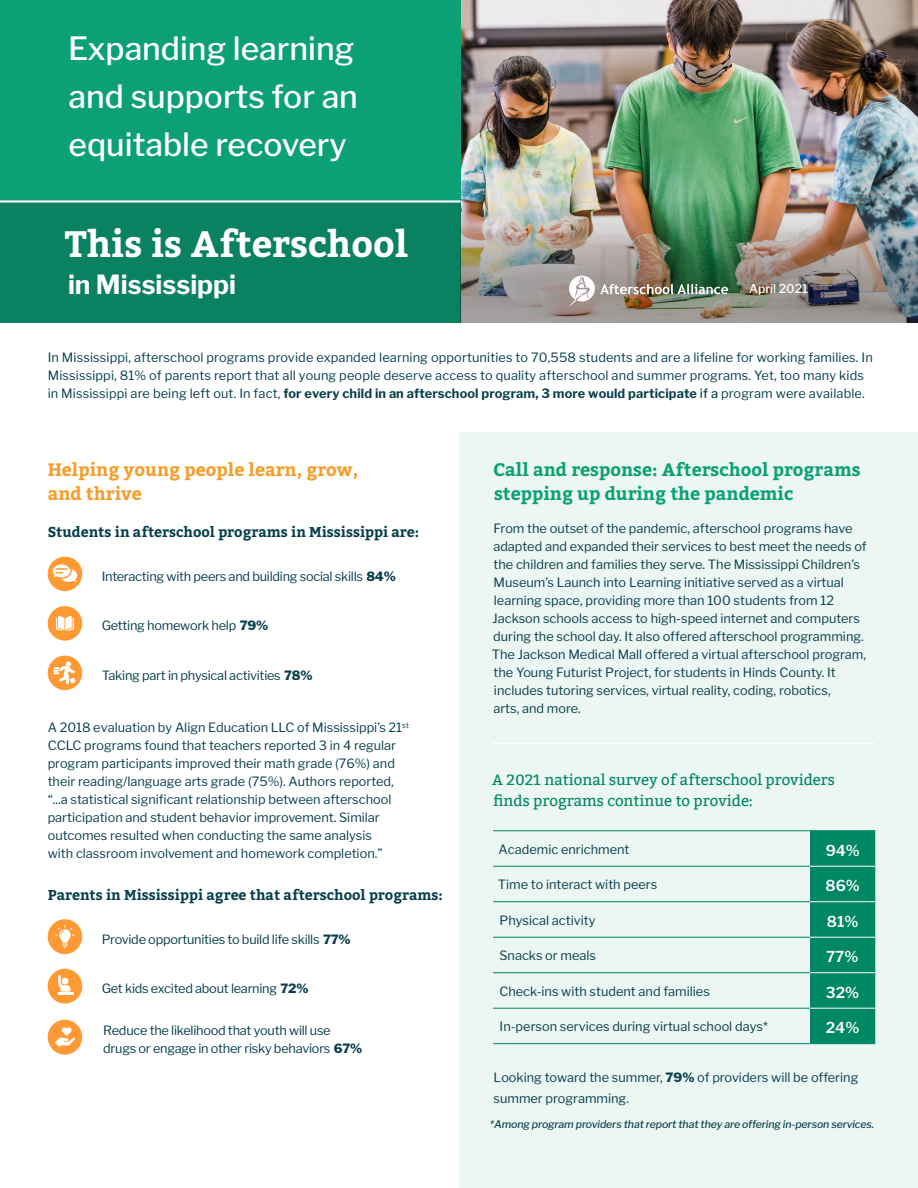
<style>
.page{position:relative;width:918px;height:1188px;background:#fff}
.page>*{position:absolute;margin:0;border:0;box-sizing:border-box;transform-origin:0 0}
.t1{font:700 36.6px "Bitter";color:#fff}
.BODY{font:500 31.8px/47.7px "Libre Franklin";color:#fff;text-align:justify}
.BODY-2{font:700 26.25px "Libre Franklin";color:#fff}
.t2{font:700 18px/24px "Bitter";color:#0ba175}
.t3{font:700 18px/24px "Bitter";color:#f89c28}
.Subhead{font:15px/21px "Bitter";color:#008763}
.BODY-3{font:600 15px "Libre Franklin";color:#fff}
.Subhead-2{font:700 14.25px "Bitter";color:#083f4d}
.BODY-4{font:12.75px/18px "Libre Franklin";color:#083f4d}
.body{font:12.75px/21px "Libre Franklin";color:#083f4d}
.BODY-5{font:12.75px/18px "Libre Franklin";letter-spacing:-.02em;color:#083f4d}
.icons{font:12.75px "Libre Franklin";letter-spacing:-.02em;color:#083f4d}
.t4{font:500 12.15px "Libre Franklin";color:#fff}
.BODY-6{font:italic 500 10.5px "Libre Franklin";letter-spacing:-.01em;color:#083f4d}
.s1{font-weight:700}
.s2{font-weight:500}
.s3{font-weight:800}
</style>
<div class="page">
<img style="left:460px;top:0;width:458px;height:179px">
<div style="left:459px;top:432px;width:459px;height:756px;background:#ecf6f2"></div>
<div style="left:0;top:0;width:460px;height:261px;background:#0ba175"></div>
<hr style="left:493px;top:743px;width:381px;height:1px;background:#fff">
<div style="left:810px;top:831px;width:65px;height:212px;background:#008763"></div>
<hr style="left:493px;top:830px;width:317px;height:1px;background:#008763">
<hr style="left:493px;top:866px;width:317px;height:1px;background:#008763">
<hr style="left:493px;top:901px;width:317px;height:1px;background:#008763">
<hr style="left:493px;top:937px;width:317px;height:1px;background:#008763">
<hr style="left:493px;top:972px;width:317px;height:1px;background:#008763">
<hr style="left:493px;top:1008px;width:317px;height:1px;background:#008763">
<hr style="left:493px;top:1043px;width:317px;height:1px;background:#008763">
<hr style="left:810px;top:866px;width:65px;height:1px;background:#fff">
<hr style="left:810px;top:901px;width:65px;height:1px;background:#fff">
<hr style="left:810px;top:937px;width:65px;height:1px;background:#fff">
<hr style="left:810px;top:972px;width:65px;height:1px;background:#fff">
<hr style="left:810px;top:1008px;width:65px;height:1px;background:#fff">
<hr style="left:810px;top:1043px;width:65px;height:1px;background:#008763">
<hr style="left:810px;top:830px;width:65px;height:1px;background:#008763">
<div style="left:48px;top:557px;width:34px;height:34px;background:#f93;border-radius:50%"></div>
<svg style="left:53px;top:564px;width:24px;height:18px"></svg>
<div style="left:48px;top:606px;width:34px;height:35px;background:#f93;border-radius:50%"></div>
<svg style="left:56px;top:616px;width:18px;height:15px"></svg>
<div style="left:48px;top:656px;width:34px;height:34px;background:#f93;border-radius:50%"></div>
<svg style="left:53px;top:662px;width:22px;height:22px"></svg>
<div style="left:48px;top:919px;width:34px;height:35px;background:#f93;border-radius:50%"></div>
<svg style="left:55px;top:925px;width:20px;height:23px"></svg>
<div style="left:48px;top:969px;width:34px;height:35px;background:#f93;border-radius:50%"></div>
<svg style="left:58px;top:975px;width:15px;height:19px"></svg>
<div style="left:48px;top:1020px;width:34px;height:35px;background:#f93;border-radius:50%"></div>
<svg style="left:55px;top:1027px;width:20px;height:20px"></svg>
<div style="left:0;top:201px;width:460px;height:122px;background:#0a8160"></div>
<hr style="left:0;top:200px;width:460px;height:3px;background:#fff">
<img style="left:460px;top:179px;width:458px;height:144px">
<img style="left:569px;top:276px;width:159px;height:30px">
<p class="BODY" style="left:68px;top:25px;width:291px">Expanding learning and supports for an equitable recovery</p>
<p class="t1" style="left:65px;top:222px;width:344px">This is Afterschool</p>
<p class="BODY-2" style="left:68px;top:269px;width:170px">in Mississippi</p>
<p class="t4" style="left:749px;top:281px;width:60px">April 2021</p>
<p class="BODY-4" style="left:48px;top:348px;width:827px">In Mississippi, afterschool programs provide expanded learning opportunities to 70,558 students and are a lifeline for working families. In<br>Mississippi, 81% of parents report that all young people deserve access to quality afterschool and summer programs. Yet, too many kids in Mississippi are being left out. In fact, <span class="s1">for every child in an afterschool program, 3 more would participate</span> <span class="s2">if a</span> program were available.</p>
<p class="t3" style="left:48px;top:457px;width:312px">Helping young people learn, grow, and thrive</p>
<p class="Subhead-2" style="left:48px;top:523px;width:373px">Students in afterschool programs in Mississippi are:</p>
<p class="icons" style="left:102px;top:568px;width:296px">Interacting with peers and building social skills <span class="s3">84%</span></p>
<p class="BODY-5" style="left:102px;top:616px;width:168px">Getting homework help <span class="s3">79%</span></p>
<p class="BODY-5" style="left:102px;top:666px;width:212px">Taking part in physical activities <span class="s3">78%</span></p>
<p class="BODY-4" style="left:48px;top:718px;width:363px">A 2018 evaluation by Align Education LLC of Mississippi’s 21<sup>st </sup>CCLC programs found that teachers reported 3 in 4 regular program participants improved their math grade (76%) and their reading/language arts grade (75%). Authors reported, “...a statistical significant relationship between afterschool participation and student behavior improvement. Similar outcomes resulted when conducting the same analysis<br>with classroom involvement and homework completion.”</p>
<p class="Subhead-2" style="left:48px;top:886px;width:397px">Parents in Mississippi agree that afterschool programs:</p>
<p class="BODY-5" style="left:102px;top:930px;width:250px">Provide opportunities to build life skills <span class="s3">77%</span></p>
<p class="BODY-5" style="left:102px;top:979px;width:208px">Get kids excited about learning <span class="s3">72%</span></p>
<p class="BODY-5" style="left:103px;top:1021px;width:261px">Reduce the likelihood that youth will use drugs or engage in other risky behaviors <span class="s3">67%</span></p>
<p class="t2" style="left:494px;top:457px;width:368px">Call and response: Afterschool programs stepping up during the pandemic</p>
<p class="BODY-4" style="left:492px;top:519px;width:376px">From the outset of the pandemic, afterschool programs have adapted and expanded their services to best meet the needs of the children and families they serve. The Mississippi Children’s Museum’s Launch into Learning initiative served as a virtual learning space, providing more than 100 students from 12<br>Jackson schools access to high-speed internet and computers during the school day. It also offered afterschool programming.<br>The Jackson Medical Mall offered a virtual afterschool program, the Young Futurist Project, for students in Hinds County. It includes tutoring services, virtual reality, coding, robotics,<br>arts, and more.</p>
<p class="Subhead" style="left:492px;top:770px;width:344px">A 2021 national survey of afterschool providers finds programs continue to provide:</p>
<p class="body" style="left:499px;top:838px;width:132px">Academic enrichment</p>
<p class="BODY-3" style="left:826px;top:841px;width:36px">94%</p>
<p class="body" style="left:498px;top:874px;width:161px">Time to interact with peers</p>
<p class="BODY-3" style="left:826px;top:877px;width:36px">86%</p>
<p class="body" style="left:500px;top:909px;width:97px">Physical activity</p>
<p class="BODY-3" style="left:827px;top:912px;width:33px">81%</p>
<p class="body" style="left:499px;top:945px;width:98px">Snacks or meals</p>
<p class="BODY-3" style="left:826px;top:948px;width:34px">77%</p>
<p class="body" style="left:499px;top:980px;width:212px">Check-ins with student and families</p>
<p class="BODY-3" style="left:826px;top:983px;width:35px">32%</p>
<p class="body" style="left:500px;top:1016px;width:270px">In-person services during virtual school days*</p>
<p class="BODY-3" style="left:826px;top:1019px;width:35px">24%</p>
<p class="body" style="left:494px;top:1066px;width:366px">Looking toward the summer, <span class="s3">79%</span> of providers will be offering summer programming.</p>
<p class="BODY-6" style="left:490px;top:1118px;width:386px">*Among program providers that report that they are offering in-person services.</p>
</div>
